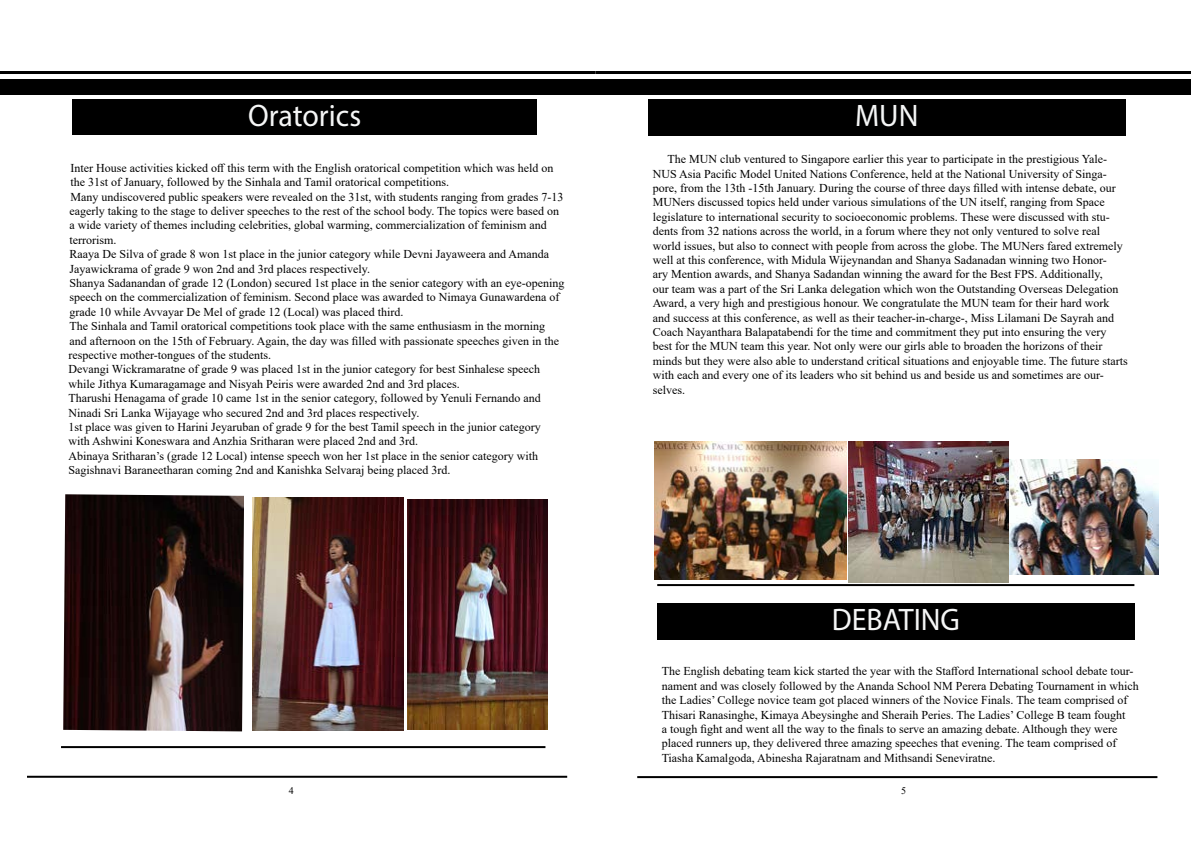
<style>
.page{position:relative;width:1191px;height:842px;background:#fff}
.page>*{position:absolute;margin:0;border:0;box-sizing:border-box;transform-origin:0 0}
.t1{font:31.2px "Myriad Pro";color:#f5f6f6;scale:.96 1}
.t2{font:12px/14.4px "Times New Roman";color:#000}
.t3{font:10px "Times New Roman";color:#000}
</style>
<div class="page">
<hr style="left:595px;top:71px;width:596px;height:3px;background:#000">
<div style="left:595px;top:79px;width:596px;height:15px;background:#000"></div>
<hr style="left:0;top:71px;width:595px;height:3px;background:#000">
<div style="left:0;top:79px;width:595px;height:15px;background:#000"></div>
<hr style="left:27px;top:776px;width:540px;height:2px;background:#000">
<hr style="left:637px;top:776px;width:520px;height:2px;background:#000">
<hr style="left:657px;top:584px;width:477px;height:2px;background:#000">
<div style="left:73px;top:99px;width:463px;height:36px;background:#000"></div>
<div style="left:648px;top:99px;width:477px;height:36px;background:#000"></div>
<hr style="left:61px;top:746px;width:484px;height:2px;background:#000">
<div style="left:657px;top:603px;width:477px;height:36px;background:#000"></div>
<img style="left:654px;top:441px;width:192px;height:138px">
<img style="left:1008px;top:459px;width:150px;height:116px">
<img style="left:848px;top:441px;width:160px;height:141px">
<img style="left:63px;top:494px;width:181px;height:237px">
<img style="left:252px;top:497px;width:151px;height:233px">
<img style="left:407px;top:499px;width:140px;height:230px">
<h1 class="t1" style="left:248px;top:96px;width:119px">Oratorics</h1>
<h1 class="t1" style="left:855px;top:96px;width:67px">MUN</h1>
<p class="t2" style="left:68px;top:160px;width:497px">Inter House activities kicked off this term with the English oratorical competition which was held on the 31st of January, followed by the Sinhala and Tamil oratorical competitions.<br>Many undiscovered public speakers were revealed on the 31st, with students ranging from grades 7-13 eagerly taking to the stage to deliver speeches to the rest of the school body. The topics were based on a wide variety of themes including celebrities, global warming, commercialization of feminism and terrorism.<br>Raaya De Silva of grade 8 won 1st place in the junior category while Devni Jayaweera and Amanda Jayawickrama of grade 9 won 2nd and 3rd places respectively.<br>Shanya Sadanandan of grade 12 (London) secured 1st place in the senior category with an eye-opening speech on the commercialization of feminism. Second place was awarded to Nimaya Gunawardena of grade 10 while Avvayar De Mel of grade 12 (Local) was placed third.<br>The Sinhala and Tamil oratorical competitions took place with the same enthusiasm in the morning and afternoon on the 15th of February. Again, the day was filled with passionate speeches given in the respective mother-tongues of the students.<br>Devangi Wickramaratne of grade 9 was placed 1st in the junior category for best Sinhalese speech while Jithya Kumaragamage and Nisyah Peiris were awarded 2nd and 3rd places.<br>Tharushi Henagama of grade 10 came 1st in the senior category, followed by Yenuli Fernando and Ninadi Sri Lanka Wijayage who secured 2nd and 3rd places respectively.<br>1st place was given to Harini Jeyaruban of grade 9 for the best Tamil speech in the junior category with Ashwini Koneswara and Anzhia Sritharan were placed 2nd and 3rd.<br>Abinaya Sritharan’s (grade 12 Local) intense speech won her 1st place in the senior category with Sagishnavi Baraneetharan coming 2nd and Kanishka Selvaraj being placed 3rd.</p>
<p class="t2" style="left:653px;top:152px;width:476px;text-indent:15px">The MUN club ventured to Singapore earlier this year to participate in the prestigious Yale-NUS Asia Pacific Model United Nations Conference, held at the National University of Singa&shy;pore, from the 13th -15th January. During the course of three days filled with intense debate, our MUNers discussed topics held under various simulations of the UN itself, ranging from Space legislature to international security to socioeconomic problems. These were discussed with stu&shy;dents from 32 nations across the world, in a forum where they not only ventured to solve real world issues, but also to connect with people from across the globe. The MUNers fared extremely well at this conference, with Midula Wijeynandan and Shanya Sadanadan winning two Honor-<br>ary Mention awards, and Shanya Sadandan winning the award for the Best FPS. Additionally,<br>our team was a part of the Sri Lanka delegation which won the Outstanding Overseas Delegation Award, a very high and prestigious honour. We congratulate the MUN team for their hard work and success at this conference, as well as their teacher-in-charge-, Miss Lilamani De Sayrah and Coach Nayanthara Balapatabendi for the time and commitment they put into ensuring the very best for the MUN team this year. Not only were our girls able to broaden the horizons of their minds but they were also able to understand critical situations and enjoyable time. The future starts with each and every one of its leaders who sit behind us and beside us and sometimes are our&shy;selves.</p>
<h1 class="t1" style="left:831px;top:600px;width:135px">DEBATING</h1>
<p class="t2" style="left:662px;top:664px;width:478px">The English debating team kick started the year with the Stafford International school debate tour&shy;nament and was closely followed by the Ananda School NM Perera Debating Tournament in which the Ladies’ College novice team got placed winners of the Novice Finals. The team comprised of Thisari Ranasinghe, Kimaya Abeysinghe and Sheraih Peries. The Ladies’ College B team fought<br>a tough fight and went all the way to the finals to serve an amazing debate. Although they were placed runners up, they delivered three amazing speeches that evening. The team comprised of Tiasha Kamalgoda, Abinesha Rajaratnam and Mithsandi Seneviratne.</p>
<p class="t3" style="left:289px;top:783px;width:6px">4</p>
<p class="t3" style="left:901px;top:783px;width:6px">5</p>
</div>
